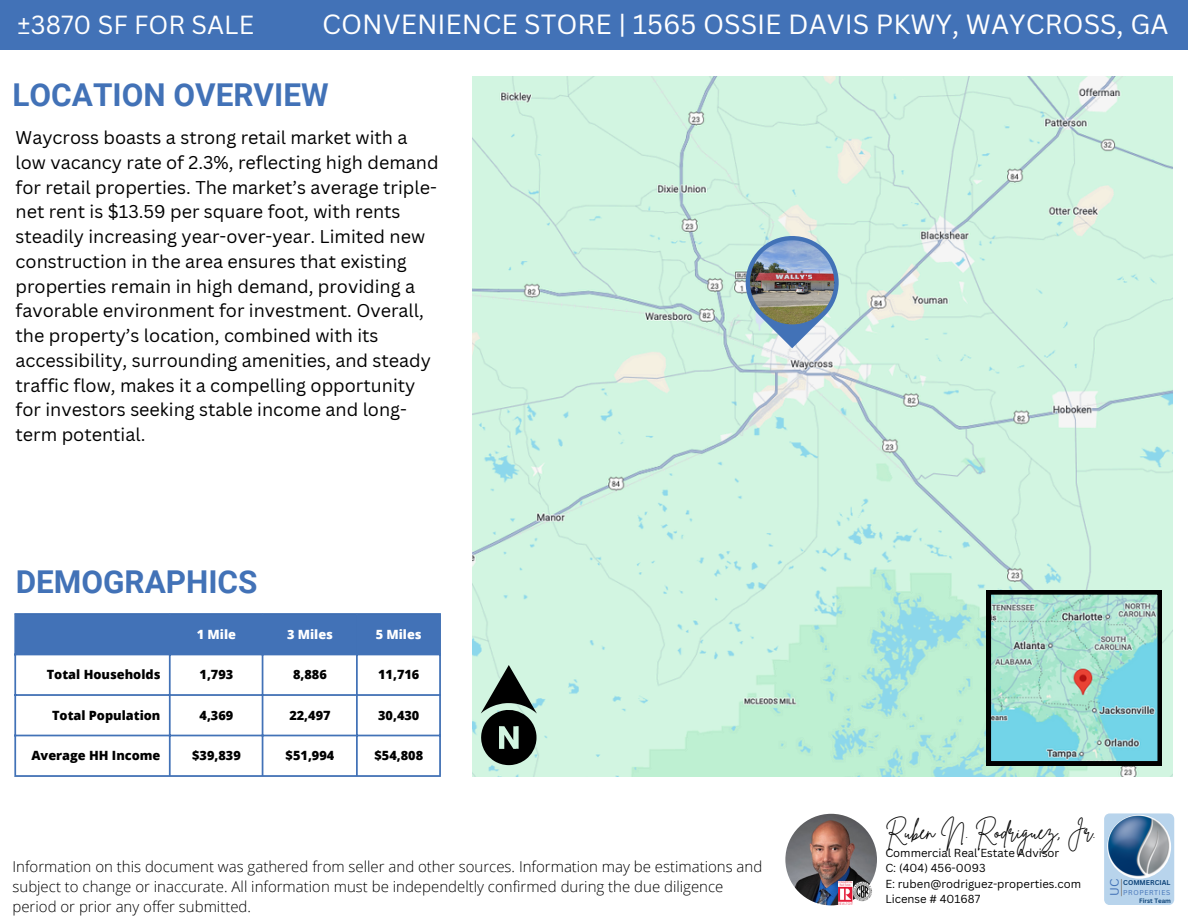
<style>
.page{position:relative;width:1188px;height:918px;background:#fff}
.page>*{position:absolute;margin:0;border:0;box-sizing:border-box;transform-origin:0 0}
.t1{font:700 31.5px "Roboto";color:#4272b7}
.t2{font:27px "Canva Sans";color:#fff}
.t3{font:25.5px "Canva Sans";color:#fff}
.t4{font:21.45px "Brittany Signature";color:#000}
.t5{font:18px/24.8px "Canva Sans";color:#000}
.t6{font:300 15px/20.2px "Open Sans";color:#000}
.t7{font:800 12.75px "Open Sans";color:#000}
.t8{font:800 12.75px "Open Sans";color:#fff}
.t9{font:12px "Canva Sans";color:#4272b7}
.t10{font:11.25px "Canva Sans";color:#000}
.t11{font:700 6.9px "Canva Sans";color:#0e4479}
.t12{font:6.9px "Canva Sans";letter-spacing:.09em;color:#4272b7}
.t13{font:700 6.3px "Canva Sans";color:#0e4479}
</style>
<div class="page">
<div style="left:16px;top:615px;width:423px;height:39px;background:#4272b7"></div>
<svg style="left:16px;top:655px;width:423px;height:120px"></svg>
<hr style="left:14px;top:615px;width:2px;height:160px;background:#4272b7">
<hr style="left:169px;top:615px;width:2px;height:160px;background:#4272b7">
<hr style="left:262px;top:615px;width:1px;height:160px;background:#4272b7">
<hr style="left:356px;top:615px;width:2px;height:160px;background:#4272b7">
<hr style="left:439px;top:615px;width:2px;height:160px;background:#4272b7">
<hr style="left:14px;top:613px;width:427px;height:2px;background:#4272b7">
<hr style="left:14px;top:654px;width:427px;height:1px;background:#4272b7">
<hr style="left:14px;top:694px;width:427px;height:2px;background:#4272b7">
<hr style="left:14px;top:735px;width:427px;height:1px;background:#4272b7">
<hr style="left:14px;top:775px;width:427px;height:2px;background:#4272b7">
<img style="left:785px;top:814px;width:92px;height:91px;border-radius:50%">
<svg style="left:1104px;top:813px;width:70px;height:92px;background:#92adc6"></svg>
<img style="left:838px;top:882px;width:15px;height:22px">
<img style="left:852px;top:882px;width:20px;height:19px;border-radius:50%">
<img style="left:472px;top:77px;width:700px;height:700px">
<svg style="left:746px;top:236px;width:93px;height:112px"></svg>
<img style="left:750px;top:240px;width:84px;height:84px;border-radius:50%">
<svg style="left:481px;top:665px;width:56px;height:100px;background:#5f6f66"></svg>
<div style="left:0;top:0;width:1188px;height:49px;background:#4272b7"></div>
<svg style="left:987px;top:590px;width:175px;height:176px;background:#8ac2be"></svg>
<h6 class="t3" style="left:17px;top:7px;width:238px">±3870 SF FOR SALE</h6>
<p class="t2" style="left:322px;top:5px;width:848px">CONVENIENCE STORE | 1565 OSSIE DAVIS PKWY, WAYCROSS, GA</p>
<h3 class="t2" style="left:442px;top:5px;width:734px">OFFICE CONDO | 2341 MAIN STREET, TUCKER, GA 30084</h3>
<p class="t1" style="left:13px;top:77px;width:318px">LOCATION OVERVIEW</p>
<p class="t5" style="left:16px;top:125px;width:425px">Waycross boasts a strong retail market with a low vacancy rate of 2.3%, reflecting high demand for retail properties. The market’s average triple&shy;net rent is $13.59 per square foot, with rents steadily increasing year-over-year. Limited new construction in the area ensures that existing properties remain in high demand, providing a favorable environment for investment. Overall, the property’s location, combined with its accessibility, surrounding amenities, and steady traffic flow, makes it a compelling opportunity for investors seeking stable income and long&shy;term potential.</p>
<p class="t1" style="left:16px;top:563px;width:243px">DEMOGRAPHICS</p>
<h2 class="t8" style="left:197px;top:625px;width:41px">1 Mile</h2>
<h2 class="t8" style="left:287px;top:625px;width:48px">3 Miles</h2>
<h2 class="t8" style="left:376px;top:625px;width:48px">5 Miles</h2>
<h1 class="t7" style="left:47px;top:666px;width:115px">Total Households</h1>
<h4 class="t7" style="left:200px;top:666px;width:35px">1,793</h4>
<h1 class="t7" style="left:293px;top:666px;width:35px">8,886</h1>
<p class="t7" style="left:378px;top:666px;width:43px">11,716</p>
<p class="t7" style="left:52px;top:706px;width:110px">Total Population</p>
<p class="t7" style="left:200px;top:706px;width:35px">4,369</p>
<p class="t7" style="left:289px;top:706px;width:43px">22,497</p>
<p class="t7" style="left:378px;top:706px;width:43px">30,430</p>
<p class="t7" style="left:31px;top:747px;width:131px">Average HH Income</p>
<p class="t7" style="left:192px;top:747px;width:50px">$39,839</p>
<p class="t7" style="left:286px;top:747px;width:50px">$51,994</p>
<p class="t7" style="left:374px;top:747px;width:50px">$54,808</p>
<p class="t6" style="left:13px;top:856px;width:751px">Information on this document was gathered from seller and other sources. Information may be estimations and subject to change or inaccurate. All information must be independeltly confirmed during the due diligence period or prior any offer submitted.</p>
<h5 class="t4" style="left:885px;top:817px;width:212px">Ruben N. Rodriguez, Jr.</h5>
<p class="t10" style="left:885px;top:845px;width:175px">Commercial Real Estate Advisor</p>
<p class="t10" style="left:885px;top:860px;width:102px">C: (404) 456-0093</p>
<p class="t10" style="left:885px;top:876px;width:197px">E: ruben@rodriguez-properties.com</p>
<p class="t10" style="left:885px;top:891px;width:96px">License # 401687</p>
<p class="t9" style="left:1106px;top:896px;width:19px;rotate:-90deg">UC</p>
<p class="t11" style="left:1123px;top:878px;width:49px">COMMERCIAL</p>
<p class="t12" style="left:1123px;top:888px;width:49px">PROPERTIES</p>
<p class="t13" style="left:1139px;top:896px;width:33px">First Team</p>
</div>
